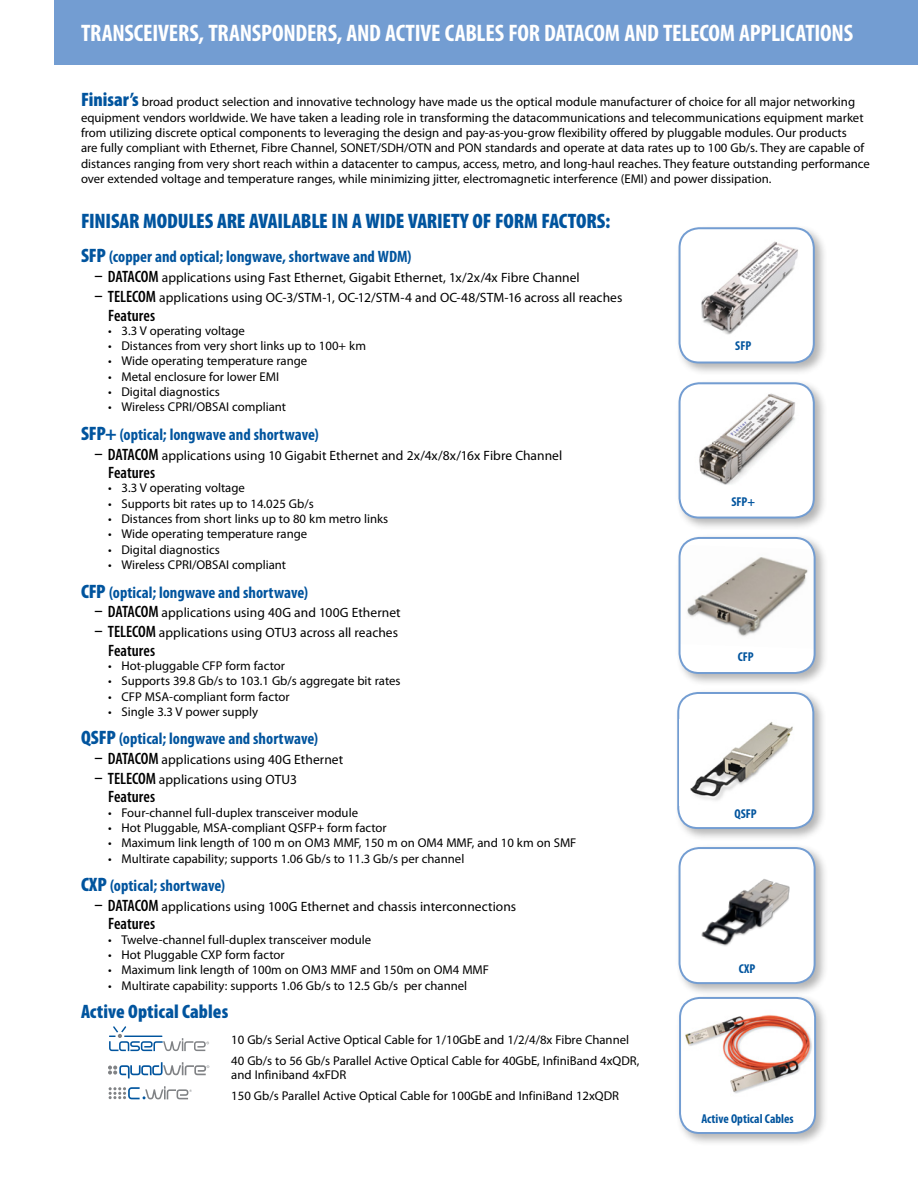
<style>
.page{position:relative;width:918px;height:1188px;background:#fff}
.page>*{position:absolute;margin:0;border:0;box-sizing:border-box;transform-origin:0 0}
.t1{font:700 condensed 24px "Myriad Pro";letter-spacing:-.01em;color:#fff}
.t2{font:900 condensed 21px "Myriad Pro";letter-spacing:-.005em;color:#00549e}
.t3{font:900 condensed 19.5px "Myriad Pro";letter-spacing:.005em;color:#00549e}
.t4{font:700 condensed 16.5px "Myriad Pro";letter-spacing:.005em;color:#00549e}
.t5{font:600 condensed 16.5px "Myriad Pro";color:#000}
.t6{font:13.5px "Myriad Pro";letter-spacing:.005em;color:#000}
.t7{font:700 condensed 12.9px "Myriad Pro";color:#00549e}
.t8{font:12.75px/15.3px "Myriad Pro";color:#000}
.s1{font-weight:900;font-stretch:condensed;font-size:19.5px;color:#00549e}
.s2{font-weight:900;font-size:19.5px}
.s3{font-weight:600;font-stretch:condensed;font-size:16.5px}
</style>
<div class="page">
<div style="left:54px;top:0;width:864px;height:64px;background:#739dd2"></div>
<div style="left:675px;top:224px;width:153px;height:153px;background:#000;opacity:.3"></div>
<svg style="left:680px;top:228px;width:134px;height:135px"></svg>
<img style="left:680px;top:235px;width:134px;height:109px">
<div style="left:679px;top:227px;width:136px;height:137px;border:2px solid #739dd2;border-radius:20px"></div>
<div style="left:675px;top:379px;width:153px;height:153px;background:#000;opacity:.3"></div>
<svg style="left:680px;top:499px;width:134px;height:19px"></svg>
<img style="left:680px;top:383px;width:134px;height:116px">
<div style="left:679px;top:382px;width:136px;height:137px;border:2px solid #739dd2;border-radius:20px"></div>
<div style="left:675px;top:533px;width:153px;height:154px;background:#000;opacity:.3"></div>
<svg style="left:680px;top:538px;width:135px;height:135px"></svg>
<img style="left:680px;top:545px;width:135px;height:104px">
<div style="left:679px;top:537px;width:137px;height:137px;border:2px solid #739dd2;border-radius:20px"></div>
<div style="left:675px;top:844px;width:153px;height:153px;background:#000;opacity:.3"></div>
<svg style="left:680px;top:848px;width:135px;height:135px"></svg>
<div style="left:679px;top:847px;width:137px;height:137px;border:2px solid #739dd2;border-radius:20px"></div>
<img style="left:690px;top:861px;width:118px;height:104px">
<div style="left:676px;top:993px;width:153px;height:154px;background:#000;opacity:.3"></div>
<svg style="left:680px;top:998px;width:135px;height:135px"></svg>
<img style="left:680px;top:1005px;width:135px;height:99px">
<div style="left:679px;top:997px;width:137px;height:137px;border:2px solid #739dd2;border-radius:20px"></div>
<div style="left:674px;top:689px;width:153px;height:153px;background:#000;opacity:.3"></div>
<svg style="left:678px;top:693px;width:135px;height:135px"></svg>
<div style="left:677px;top:692px;width:137px;height:137px;border:2px solid #739dd2;border-radius:20px"></div>
<img style="left:679px;top:720px;width:119px;height:86px">
<svg style="left:109px;top:1026px;width:100px;height:25px"></svg>
<svg style="left:108px;top:1062px;width:101px;height:16px"></svg>
<svg style="left:109px;top:1086px;width:83px;height:13px"></svg>
<h1 class="t1" style="left:81px;top:19px;width:33px">Transc</h1>
<h1 class="t1" style="left:143px;top:19px;width:98px">eivers, Transpond</h1>
<h1 class="t1" style="left:307px;top:19px;width:261px">ers, and Active Cables for Datacom</h1>
<h1 class="t1" style="left:624px;top:19px;width:166px">and Telecom Applications</h1>
<p class="t8" style="left:81px;top:95px;width:790px"><span class="s1">FINISAR’S</span> broad product selection and innovative technology have made us the optical module manufacturer of choice for all major networking equipment vendors worldwide. We have taken a leading role in transforming the datacommunications and telecommunications equipment market from utilizing discrete optical components to leveraging the design and pay-as-you-grow flexibility offered by pluggable modules. Our products<br>are fully compliant with Ethernet, Fibre Channel, SONET/SDH/OTN and PON standards and operate at data rates up to 100 Gb/s. They are capable of distances ranging from very short reach within a datacenter to campus, access, metro, and long-haul reaches. They feature outstanding performance over extended voltage and temperature ranges, while minimizing jitter, electromagnetic interference (EMI) and power dissipation.</p>
<h2 class="t2" style="left:81px;top:209px;width:531px">FINISAR MODULES ARE AVAILABLE IN A WIDE VARIETY OF FORM FACTORS:</h2>
<p class="t4" style="left:81px;top:248px;width:332px"><span class="s2">SFP</span> (copper and optical; longwave, shortwave and WDM)</p>
<p class="t6" style="left:94px;top:270px;width:487px"><span class="s3">– Datacom</span> applications using Fast Ethernet, Gigabit Ethernet, 1x/2x/4x Fibre Channel</p>
<p class="t6" style="left:94px;top:290px;width:529px"><span class="s3">– Telecom</span> applications using OC-3/STM-1, OC-12/STM-4 and OC-48/STM-16 across all reaches</p>
<p class="t5" style="left:108px;top:306px;width:49px">Features</p>
<p class="t8" style="left:108px;top:323px;width:138px">• 3.3 V operating voltage</p>
<p class="t8" style="left:108px;top:338px;width:259px">• Distances from very short links up to 100+ km</p>
<p class="t8" style="left:108px;top:354px;width:201px">• Wide operating temperature range</p>
<p class="t8" style="left:108px;top:369px;width:173px">• Metal enclosure for lower EMI</p>
<p class="t8" style="left:108px;top:384px;width:113px">• Digital diagnostics</p>
<p class="t8" style="left:108px;top:400px;width:180px">• Wireless CPRI/OBSAI compliant</p>
<p class="t4" style="left:81px;top:425px;width:239px"><span class="s2">SFP+</span> (optical; longwave and shortwave)</p>
<p class="t6" style="left:95px;top:448px;width:469px"><span class="s3">– Datacom</span> applications using 10 Gigabit Ethernet and 2x/4x/8x/16x Fibre Channel</p>
<p class="t5" style="left:108px;top:464px;width:49px">Features</p>
<p class="t8" style="left:108px;top:481px;width:138px">• 3.3 V operating voltage</p>
<p class="t8" style="left:108px;top:496px;width:207px">• Supports bit rates up to 14.025 Gb/s</p>
<p class="t8" style="left:108px;top:511px;width:282px">• Distances from short links up to 80 km metro links</p>
<p class="t8" style="left:108px;top:527px;width:201px">• Wide operating temperature range</p>
<p class="t8" style="left:108px;top:542px;width:113px">• Digital diagnostics</p>
<p class="t8" style="left:108px;top:557px;width:180px">• Wireless CPRI/OBSAI compliant</p>
<p class="t4" style="left:81px;top:583px;width:229px"><span class="s2">CFP</span> (optical; longwave and shortwave)</p>
<p class="t6" style="left:95px;top:605px;width:308px"><span class="s3">– Datacom</span> applications using 40G and 100G Ethernet</p>
<p class="t6" style="left:94px;top:625px;width:305px"><span class="s3">– TELECOM</span> applications using OTU3 across all reaches</p>
<p class="t5" style="left:108px;top:641px;width:49px">Features</p>
<p class="t8" style="left:108px;top:658px;width:178px">• Hot-pluggable CFP form factor</p>
<p class="t8" style="left:108px;top:674px;width:294px">• Supports 39.8 Gb/s to 103.1 Gb/s aggregate bit rates</p>
<p class="t8" style="left:108px;top:689px;width:183px">• CFP MSA-compliant form factor</p>
<p class="t8" style="left:108px;top:704px;width:152px">• Single 3.3 V power supply</p>
<p class="t4" style="left:81px;top:730px;width:239px"><span class="s2">QSFP</span> (optical; longwave and shortwave)</p>
<p class="t6" style="left:95px;top:752px;width:250px"><span class="s3">– Datacom</span> applications using 40G Ethernet</p>
<p class="t6" style="left:94px;top:772px;width:204px"><span class="s3">– TELECOM</span> applications using OTU3</p>
<p class="t5" style="left:108px;top:788px;width:49px">Features</p>
<p class="t8" style="left:108px;top:805px;width:252px">• Four-channel full-duplex transceiver module</p>
<p class="t8" style="left:108px;top:820px;width:280px">• Hot Pluggable, MSA-compliant QSFP+ form factor</p>
<p class="t8" style="left:108px;top:836px;width:470px">• Maximum link length of 100 m on OM3 MMF, 150 m on OM4 MMF, and 10 km on SMF</p>
<p class="t8" style="left:108px;top:851px;width:358px">• Multirate capability; supports 1.06 Gb/s to 11.3 Gb/s per channel</p>
<p class="t4" style="left:81px;top:876px;width:146px"><span class="s2">CXP</span> (optical; shortwave)</p>
<p class="t6" style="left:94px;top:899px;width:423px"><span class="s3">– Datacom</span> applications using 100G Ethernet and chassis interconnections</p>
<p class="t5" style="left:108px;top:915px;width:49px">Features</p>
<p class="t8" style="left:108px;top:932px;width:265px">• Twelve-channel full-duplex transceiver module</p>
<p class="t8" style="left:108px;top:947px;width:178px">• Hot Pluggable CXP form factor</p>
<p class="t8" style="left:108px;top:963px;width:383px">• Maximum link length of 100m on OM3 MMF and 150m on OM4 MMF</p>
<p class="t8" style="left:108px;top:978px;width:361px">• Multirate capability: supports 1.06 Gb/s to 12.5 Gb/s per channel</p>
<h3 class="t3" style="left:81px;top:1001px;width:149px">ACTIVE OPTICAL CABLES</h3>
<p class="t8" style="left:231px;top:1029px;width:410px;line-height:21px">10 Gb/s Serial Active Optical Cable for 1/10GbE and 1/2/4/8x Fibre Channel<br>40 Gb/s to 56 Gb/s Parallel Active Optical Cable for 40GbE, InfiniBand 4xQDR,</p>
<p class="t8" style="left:231px;top:1064px;width:389px;line-height:21px">and Infiniband 4xFDR<br>150 Gb/s Parallel Active Optical Cable for 100GbE and InfiniBand 12xQDR</p>
<p class="t7" style="left:735px;top:339px;width:18px">SFP</p>
<p class="t7" style="left:731px;top:495px;width:25px">SFP+</p>
<p class="t7" style="left:738px;top:649px;width:18px">CFP</p>
<p class="t7" style="left:735px;top:806px;width:24px">QSFP</p>
<p class="t7" style="left:739px;top:961px;width:18px">CXP</p>
<p class="t7" style="left:701px;top:1111px;width:94px">Active Optical Cables</p>
</div>
